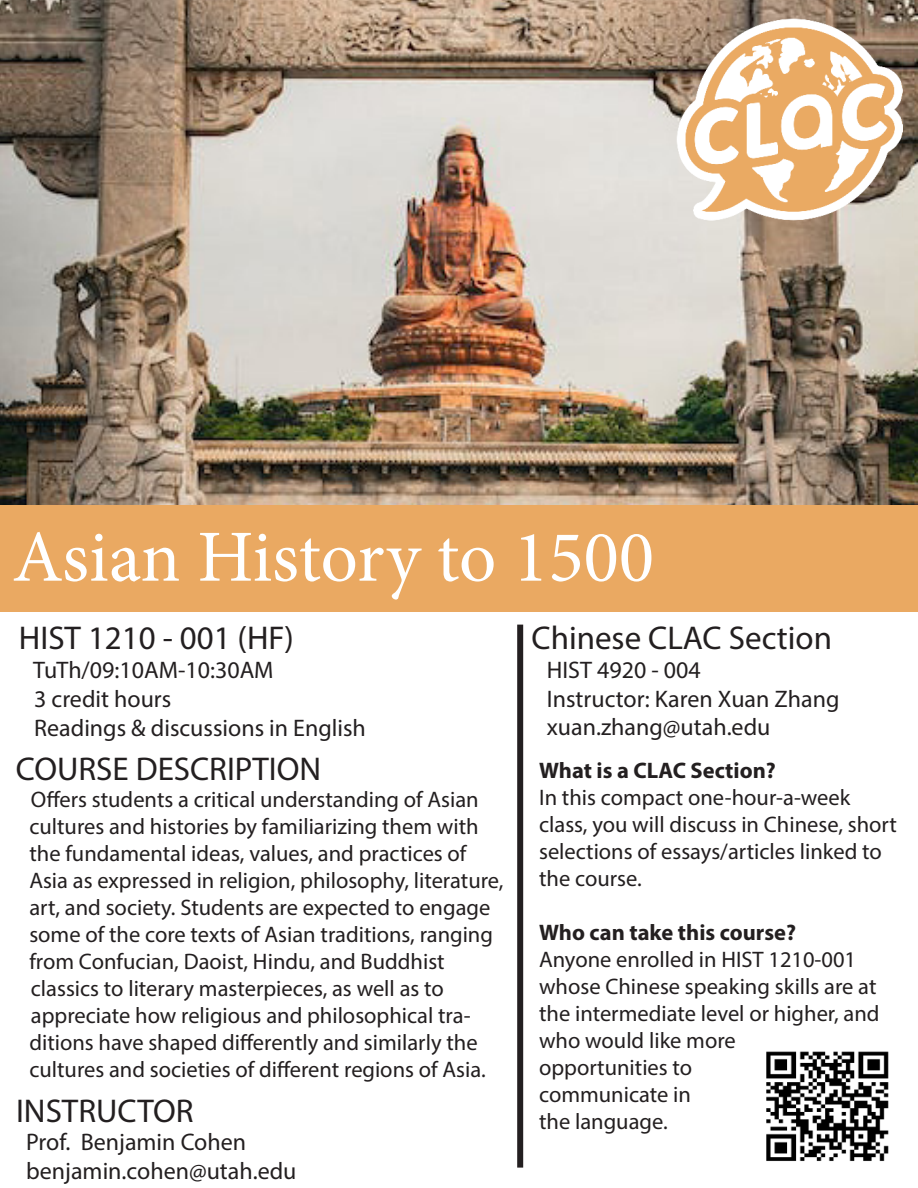
<style>
.page{position:relative;width:918px;height:1188px;background:#fff}
.page>*{position:absolute;margin:0;border:0;box-sizing:border-box;transform-origin:0 0}
.t1{font:73.5px "Minion Pro";letter-spacing:-.005em;color:#fff}
.t2{font:33px "Myriad Pro";color:#231f20}
.t3{font:24px "Myriad Pro";color:#231f20}
.t4{font:22.5px/27px "Myriad Pro";color:#231f20}
.t5{font:700 22.5px "Myriad Pro";color:#231f20}
</style>
<div class="page">
<img style="left:0;top:0;width:918px;height:505px">
<div style="left:517px;top:625px;width:6px;height:543px;background:#231f20"></div>
<div style="left:0;top:505px;width:918px;height:106px;background:#eaa962"></div>
<img style="left:672px;top:19px;width:246px;height:204px">
<img style="left:766px;top:1051px;width:123px;height:110px">
<p class="t1" style="left:12px;top:508px;width:643px">Asian History to 1500</p>
<p class="t2" style="left:19px;top:618px;width:277px">HIST 1210 - 001 (HF)</p>
<p class="t3" style="left:33px;top:655px;width:242px">TuTh/09:10AM-10:30AM</p>
<p class="t3" style="left:34px;top:684px;width:139px">3 credit hours</p>
<p class="t3" style="left:34px;top:713px;width:333px">Readings &amp; discussions in English</p>
<p class="t2" style="left:16px;top:748px;width:307px">COURSE DESCRIPTION</p>
<p class="t4" style="left:29px;top:785px;width:476px">Offers students a critical understanding of Asian cultures and histories by familiarizing them with the fundamental ideas, values, and practices of Asia as expressed in religion, philosophy, literature, art, and society. Students are expected to engage some of the core texts of Asian traditions, ranging from Confucian, Daoist, Hindu, and Buddhist</p>
<p class="t4" style="left:31px;top:974px;width:414px">classics to literary masterpieces, as well as to</p>
<p class="t4" style="left:29px;top:1001px;width:458px">appreciate how religious and philosophical tra&shy;ditions have shaped differently and similarly the cultures and societies of different regions of Asia.</p>
<p class="t2" style="left:16px;top:1090px;width:179px">INSTRUCTOR</p>
<p class="t3" style="left:26px;top:1128px;width:221px">Prof. Benjamin Cohen</p>
<p class="t3" style="left:26px;top:1156px;width:272px">benjamin.cohen@utah.edu</p>
<p class="t2" style="left:532px;top:618px;width:302px">Chinese CLAC Section</p>
<p class="t3" style="left:547px;top:655px;width:155px">HIST 4920 - 004</p>
<p class="t3" style="left:547px;top:684px;width:294px">Instructor: Karen Xuan Zhang</p>
<p class="t3" style="left:547px;top:713px;width:225px">xuan.zhang@utah.edu</p>
<p class="t5" style="left:539px;top:755px;width:238px">What is a CLAC Section?</p>
<p class="t4" style="left:539px;top:783px;width:313px">In this compact one-hour-a-week</p>
<p class="t4" style="left:539px;top:810px;width:359px">class, you will discuss in Chinese, short</p>
<p class="t4" style="left:539px;top:837px;width:344px">selections of essays/articles linked to the course.</p>
<p class="t5" style="left:539px;top:917px;width:258px">Who can take this course?</p>
<p class="t4" style="left:539px;top:945px;width:342px">Anyone enrolled in HIST 1210-001 whose Chinese speaking skills are at the intermediate level or higher, and who would like more</p>
<p class="t4" style="left:539px;top:1053px;width:155px">opportunities to</p>
<p class="t4" style="left:539px;top:1080px;width:153px">communicate in</p>
<p class="t4" style="left:539px;top:1107px;width:130px">the language.</p>
</div>
